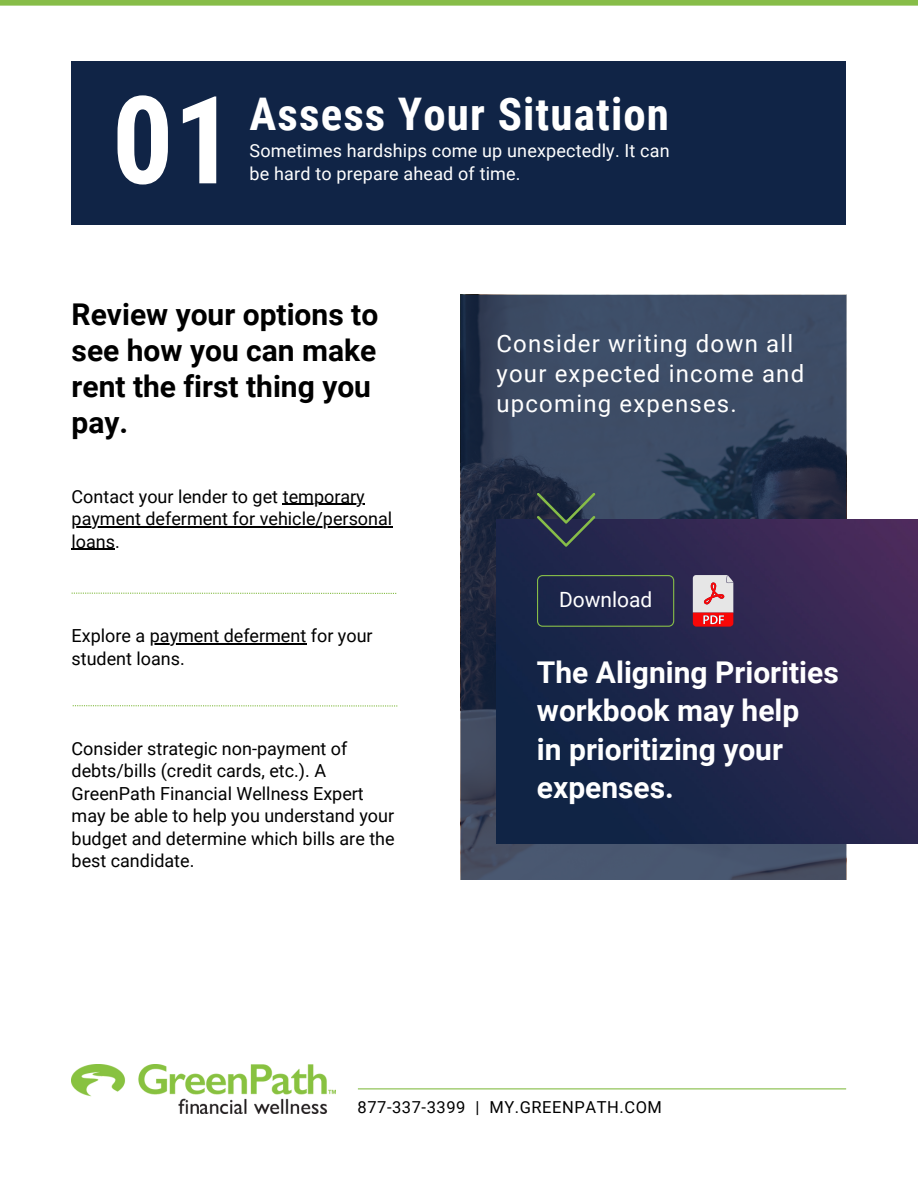
<style>
.page{position:relative;width:918px;height:1188px;background:#fff}
.page>*{position:absolute;margin:0;border:0;box-sizing:border-box;transform-origin:0 0}
.t1{font:700 121.95px "Roboto Condensed";color:#fff}
.t2{font:700 45px "Roboto Condensed";letter-spacing:.025em;color:#fff}
.t3{font:700 30px/38.2px "Roboto";color:#fff}
.t4{font:700 30px/36px "Roboto";color:#000}
.t5{font:24px/30.3px "Roboto";letter-spacing:.05em;color:#fff}
.t6{font:21px "Roboto";color:#fff}
.t7{font:18px/22.5px "Roboto";color:#000}
.t8{font:18px/22.5px "Roboto";letter-spacing:.01em;color:#fff}
.t9{font:16.5px "Roboto";letter-spacing:.035em;color:#000}
</style>
<div class="page">
<img style="left:72px;top:1064px;width:264px;height:50px">
<hr style="left:358px;top:1088px;width:488px;height:1px;background:#87bd48">
<div style="left:0;top:0;width:918px;height:6px;background:#87bd48"></div>
<div style="left:72px;top:61px;width:774px;height:164px;background:#102446"></div>
<svg style="left:72px;top:593px;width:324px;height:1px"></svg>
<svg style="left:73px;top:705px;width:324px;height:2px"></svg>
<svg style="left:460px;top:295px;width:386px;height:585px;background:#37455d"></svg>
<img style="left:496px;top:520px;width:422px;height:324px">
<svg style="left:537px;top:493px;width:58px;height:54px;background:#303d49"></svg>
<svg style="left:693px;top:575px;width:41px;height:52px;background:#e09ea1"></svg>
<hr style="left:150px;top:643px;width:156px;height:2px;background:#000">
<hr style="left:283px;top:504px;width:82px;height:1px;background:#000">
<hr style="left:72px;top:526px;width:188px;height:2px;background:#000">
<hr style="left:260px;top:526px;width:132px;height:2px;background:#000">
<hr style="left:72px;top:549px;width:43px;height:1px;background:#000">
<svg style="left:537px;top:575px;width:137px;height:52px;background:#252e4b"></svg>
<h1 class="t1" style="left:112px;top:70px;width:125px">01</h1>
<h2 class="t2" style="left:250px;top:89px;width:421px">Assess Your Situation</h2>
<p class="t8" style="left:250px;top:140px;width:422px">Sometimes hardships come up unexpectedly. It can be hard to prepare ahead of time.</p>
<h3 class="t4" style="left:72px;top:297px;width:308px">Review your options to see how you can make rent the first thing you pay.</h3>
<p class="t7" style="left:72px;top:485px;width:322px">Contact your lender to get temporary payment deferment for vehicle/personal loans.</p>
<p class="t7" style="left:72px;top:625px;width:303px">Explore a payment deferment for your student loans.</p>
<p class="t7" style="left:72px;top:737px;width:325px">Consider strategic non-payment of debts/bills (credit cards, etc.). A GreenPath Financial Wellness Expert may be able to help you understand your budget and determine which bills are the best candidate.</p>
<h3 class="t5" style="left:496px;top:328px;width:309px">Consider writing down all your expected income and upcoming expenses.</h3>
<p class="t6" style="left:559px;top:588px;width:95px">Download</p>
<h3 class="t3" style="left:537px;top:654px;width:303px">The Aligning Priorities workbook may help<br>in prioritizing your expenses.</h3>
<p class="t9" style="left:358px;top:1098px;width:306px">877-337-3399 | MY.GREENPATH.COM</p>
</div>
